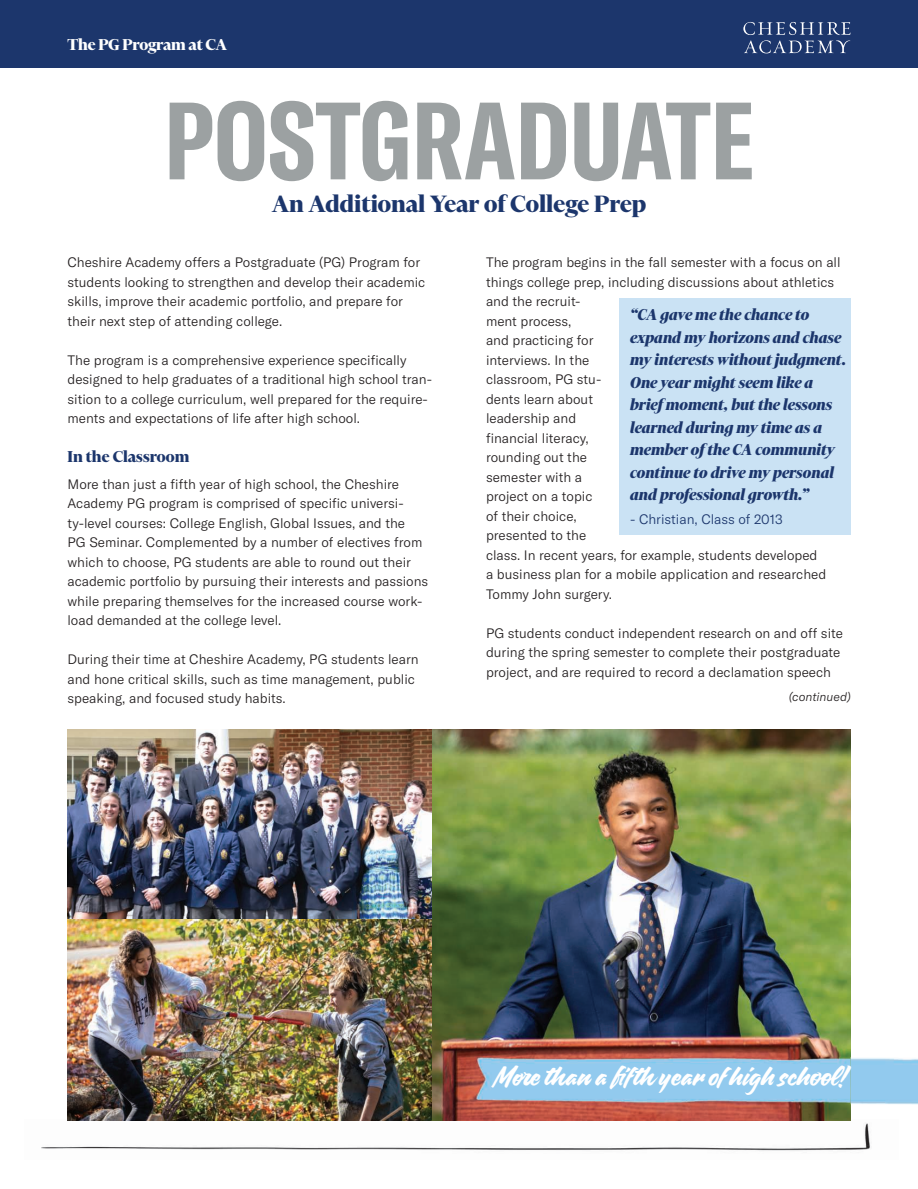
<style>
.page{position:relative;width:918px;height:1189px;background:#fff}
.page>*{position:absolute;margin:0;border:0;box-sizing:border-box;transform-origin:0 0}
.t1{font:108px "GT America Cm Bd";color:#9ca1a2}
.t2{font:27px "Quotes Script";letter-spacing:.01em;color:#fff}
.t3{font:700 27px "Financier Display";color:#1c366c}
.t4{font:italic 700 18px/22.5px "Financier Display";color:#1c366c}
.t5{font:700 18px "Financier Display";letter-spacing:-.01em;color:#fff}
.t6{font:700 18px "Financier Display";color:#1c366c}
.t7{font:300 13.5px/19.5px "GT America";color:#231f20}
.t8{font:300 13.5px "GT America";color:#1c366c}
.t9{font:italic 300 12px "GT America";color:#231f20}
</style>
<div class="page">
<div style="left:620px;top:298px;width:231px;height:237px;background:#cae2f4"></div>
<div style="left:0;top:0;width:918px;height:67px;background:#1c366c"></div>
<svg style="left:743px;top:22px;width:108px;height:31px"></svg>
<img style="left:41px;top:1119px;width:829px;height:32px">
<img style="left:68px;top:918px;width:364px;height:202px">
<img style="left:68px;top:729px;width:364px;height:189px">
<img style="left:432px;top:729px;width:418px;height:391px">
<img style="left:475px;top:1056px;width:443px;height:49px">
<h3 class="t5" style="left:68px;top:39px;width:161px">The PG Program at CA</h3>
<h1 class="t1" style="left:164px;top:79px;width:591px">POSTGRADUATE</h1>
<h2 class="t3" style="left:272px;top:195px;width:376px">An Additional Year of College Prep</h2>
<p class="t7" style="left:68px;top:254px;width:359px">Cheshire Academy offers a Postgraduate (PG) Program for students looking to strengthen and develop their academic skills, improve their academic portfolio, and prepare for their next step of attending college.</p>
<p class="t7" style="left:68px;top:351px;width:366px">The program is a comprehensive experience specifically designed to help graduates of a traditional high school tran&shy;sition to a college curriculum, well prepared for the require&shy;ments and expectations of life after high school.</p>
<h3 class="t6" style="left:68px;top:451px;width:123px">In the Classroom</h3>
<p class="t7" style="left:68px;top:475px;width:362px">More than just a fifth year of high school, the Cheshire Academy PG program is comprised of specific universi&shy;ty-level courses: College English, Global Issues, and the<br>PG Seminar. Complemented by a number of electives from which to choose, PG students are able to round out their academic portfolio by pursuing their interests and passions while preparing themselves for the increased course work&shy;load demanded at the college level.</p>
<p class="t7" style="left:68px;top:651px;width:353px">During their time at Cheshire Academy, PG students learn and hone critical skills, such as time management, public speaking, and focused study habits.</p>
<p class="t7" style="left:486px;top:254px;width:356px">The program begins in the fall semester with a focus on all things college prep, including discussions about athletics and the recruit-<br>ment process,<br>and practicing for<br>interviews. In the<br>classroom, PG stu-<br>dents learn about<br>leadership and<br>financial literacy,<br>rounding out the<br>semester with a<br>project on a topic<br>of their choice,<br>presented to the<br>class. In recent years, for example, students developed<br>a business plan for a mobile application and researched<br>Tommy John surgery.</p>
<p class="t7" style="left:486px;top:624px;width:359px">PG students conduct independent research on and off site during the spring semester to complete their postgraduate project, and are required to record a declamation speech</p>
<p class="t4" style="left:630px;top:305px;width:217px">“CA gave me the chance to expand my horizons and chase my interests without judgment.<br>One year might seem like a brief moment, but the lessons learned during my time as a member of the CA community continue to drive my personal and professional growth.”</p>
<p class="t8" style="left:630px;top:514px;width:154px">- Christian, Class of 2013</p>
<p class="t9" style="left:789px;top:690px;width:63px">(continued)</p>
<h2 class="t2" style="left:495px;top:1065px;width:353px">More than a fifthyear of high school!</h2>
</div>
